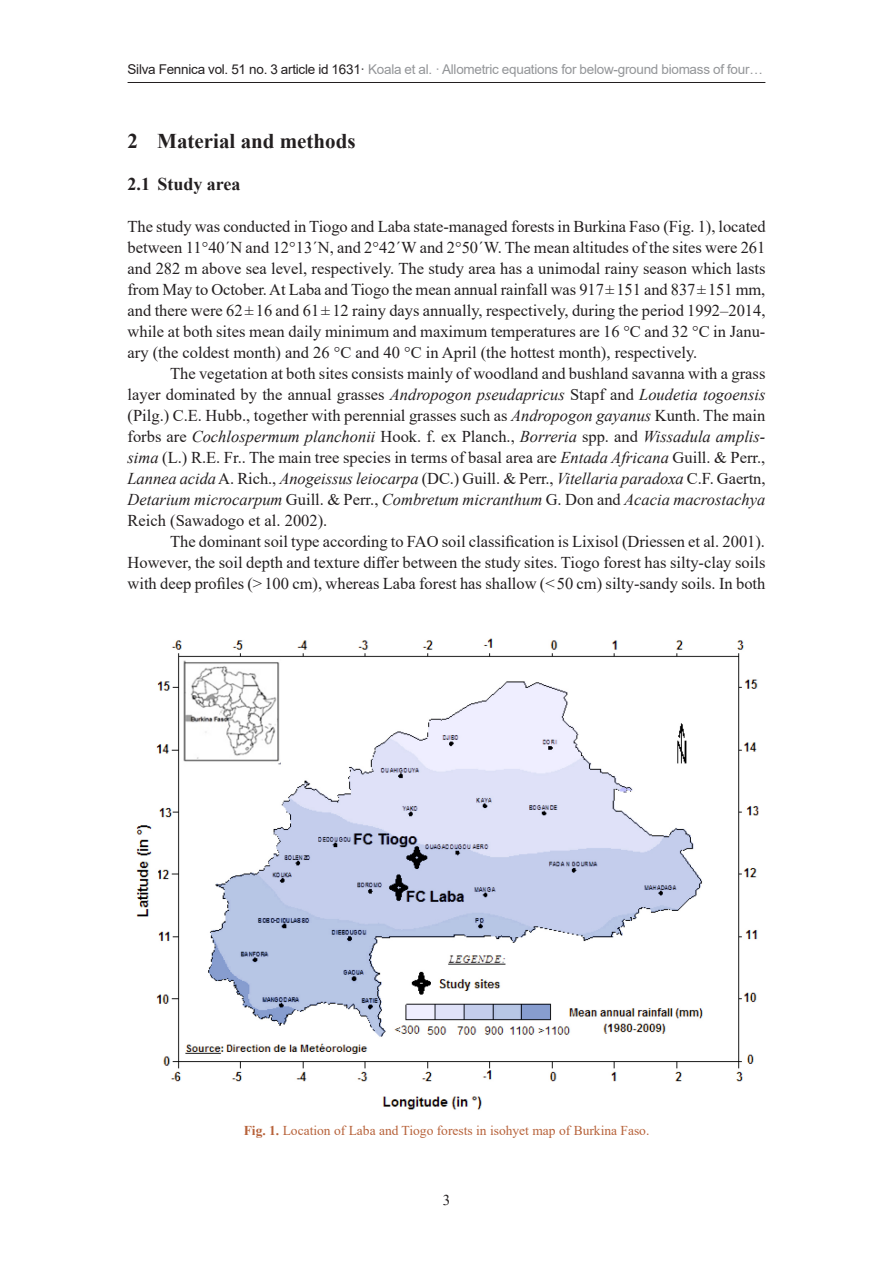
<style>
.page{position:relative;width:893px;height:1263px;background:#fff}
.page>*{position:absolute;margin:0;border:0;box-sizing:border-box;transform-origin:0 0}
.heading-1{font:700 21px "Times New Roman";color:#231f20}
.heading-2{font:700 18px "Times New Roman";color:#231f20}
.body-text{font:16.5px/21px "Times New Roman";color:#231f20;text-align:justify}
.body-text-1st{font:16.5px/21px "Times New Roman";color:#231f20;text-align:justify}
.t1{font:15px "Times New Roman";color:#231f20}
.t2{font:13.5px "Arial";letter-spacing:-.02em;color:#939598}
.fig-caption{font:13.5px "Times New Roman";color:#b7623a}
.s1{color:#231f20}
.s2{font-style:italic}
.s3{font-weight:700}
</style>
<div class="page">
<hr style="left:128px;top:82px;width:637px;height:1px;background:#231f20">
<img style="left:136px;top:638px;width:623px;height:472px">
<p class="t2" style="left:128px;top:60px;width:637px"><span class="s1">Silva Fennica vol. 51 no. 3 article id 1631·</span> Koala et al. · Allometric equations for below-ground biomass of four…</p>
<p class="heading-1" style="left:128px;top:125px;width:230px">2 Material and methods</p>
<p class="heading-2" style="left:128px;top:171px;width:114px">2.1 Study area</p>
<p class="body-text-1st" style="left:128px;top:215px;width:640px">The study was conducted in Tiogo and Laba state-managed forests in Burkina Faso (Fig. 1), located between 11°40´N and 12°13´N, and 2°42´W and 2°50´W. The mean altitudes of the sites were 261 and 282 m above sea level, respectively. The study area has a unimodal rainy season which lasts from May to October. At Laba and Tiogo the mean annual rainfall was 917±151 and 837±151 mm, and there were 62±16 and 61±12 rainy days annually, respectively, during the period 1992–2014, while at both sites mean daily minimum and maximum temperatures are 16 °C and 32 °C in Janu&shy;ary (the coldest month) and 26 °C and 40 °C in April (the hottest month), respectively.</p>
<p class="body-text" style="left:128px;top:362px;width:639px;text-indent:43px">The vegetation at both sites consists mainly of woodland and bushland savanna with a grass layer dominated by the annual grasses <span class="s2">Andropogon pseudapricus</span> Stapf and <span class="s2">Loudetia togoensis </span>(Pilg.) C.E. Hubb., together with perennial grasses such as <span class="s2">Andropogon gayanus</span> Kunth. The main forbs are <span class="s2">Cochlospermum planchonii</span> Hook. f. ex Planch., <span class="s2">Borreria</span> spp. and <span class="s2">Wissadula amplis&shy;sima</span> (L.) R.E. Fr.. The main tree species in terms of basal area are <span class="s2">Entada Africana</span> Guill. &amp; Perr., <span class="s2">Lannea acida</span> A. Rich., <span class="s2">Anogeissus leiocarpa</span> (DC.) Guill. &amp; Perr., <span class="s2">Vitellaria paradoxa</span> C.F. Gaertn, <span class="s2">Detarium microcarpum</span> Guill. &amp; Perr., <span class="s2">Combretum micranthum</span> G. Don and <span class="s2">Acacia macrostachya </span>Reich (Sawadogo et al. 2002).</p>
<p class="body-text" style="left:128px;top:530px;width:639px;text-indent:43px">The dominant soil type according to FAO soil classification is Lixisol (Driessen et al. 2001).<br>However, the soil depth and texture differ between the study sites. Tiogo forest has silty-clay soils with deep profiles (&gt;100 cm), whereas Laba forest has shallow (&lt;50 cm) silty-sandy soils. In both</p>
<p class="fig-caption" style="left:244px;top:1120px;width:407px"><span class="s3">Fig. 1.</span> Location of Laba and Tiogo forests in isohyet map of Burkina Faso.</p>
<p class="t1" style="left:443px;top:1190px;width:9px">3</p>
</div>
